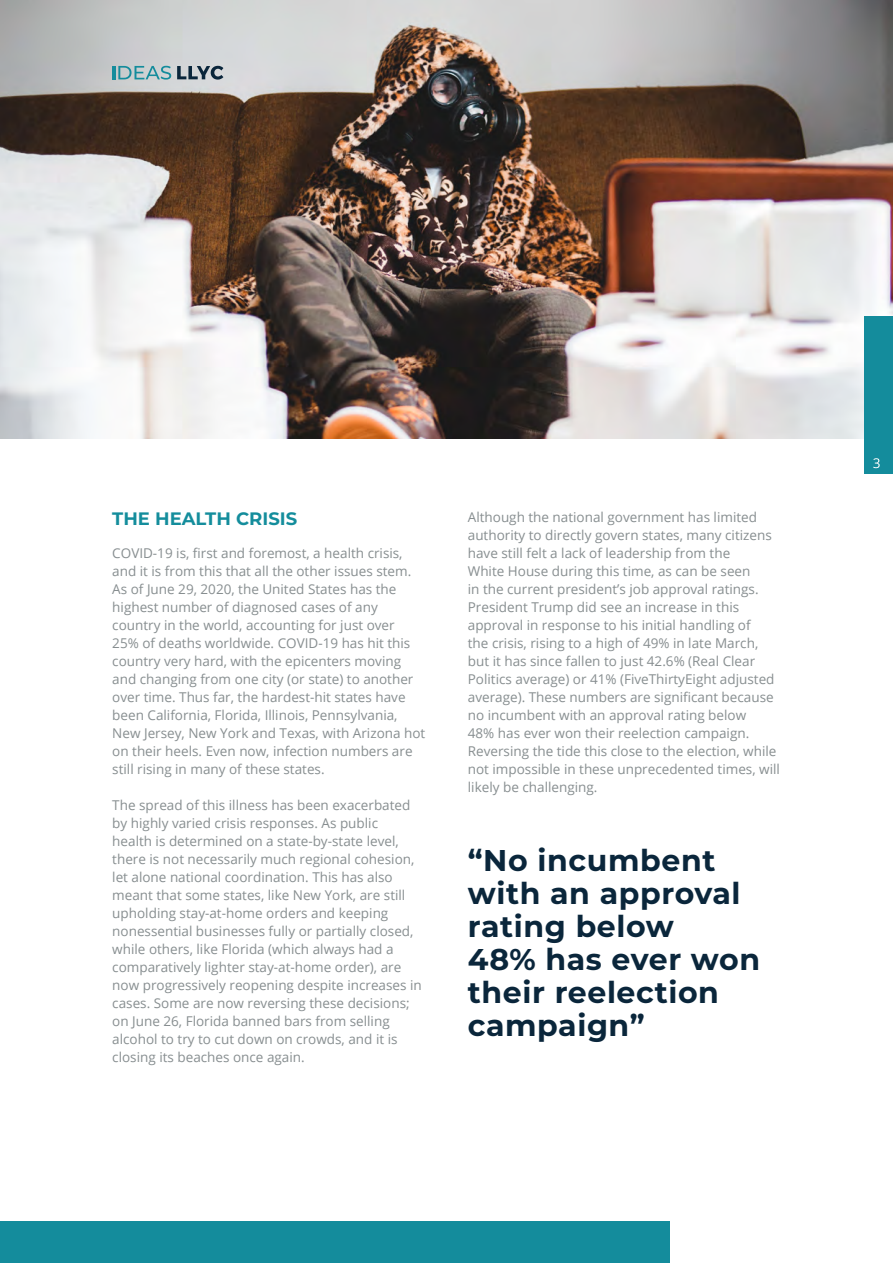
<style>
.page{position:relative;width:893px;height:1263px;background:#fff}
.page>*{position:absolute;margin:0;border:0;box-sizing:border-box;transform-origin:0 0}
.t1{font:700 30px/33px "Montserrat";letter-spacing:.02em;color:#0a263b}
.t2{font:700 18px "Montserrat";color:#148d9c}
.t3{font:13.5px/18px "Open Sans";color:#878e90}
</style>
<div class="page">
<img style="left:0;top:0;width:893px;height:438px">
<svg style="left:112px;top:66px;width:59px;height:14px"></svg>
<svg style="left:177px;top:66px;width:46px;height:14px"></svg>
<div style="left:864px;top:316px;width:29px;height:158px;background:#148c9c"></div>
<svg style="left:873px;top:458px;width:7px;height:10px"></svg>
<div style="left:0;top:1221px;width:669px;height:42px;background:#148c9c"></div>
<h2 class="t2" style="left:112px;top:506px;width:186px">THE HEALTH CRISIS</h2>
<p class="t3" style="left:112px;top:544px;width:315px">COVID-19 is, first and foremost, a health crisis, and it is from this that all the other issues stem.<br>As of June 29, 2020, the United States has the highest number of diagnosed cases of any country in the world, accounting for just over<br>25% of deaths worldwide. COVID-19 has hit this country very hard, with the epicenters moving and changing from one city (or state) to another over time. Thus far, the hardest-hit states have been California, Florida, Illinois, Pennsylvania, New Jersey, New York and Texas, with Arizona hot on their heels. Even now, infection numbers are still rising in many of these states.</p>
<p class="t3" style="left:112px;top:796px;width:311px">The spread of this illness has been exacerbated by highly varied crisis responses. As public<br>health is determined on a state-by-state level, there is not necessarily much regional cohesion, let alone national coordination. This has also meant that some states, like New York, are still upholding stay-at-home orders and keeping nonessential businesses fully or partially closed, while others, like Florida (which always had a comparatively lighter stay-at-home order), are now progressively reopening despite increases in cases. Some are now reversing these decisions; on June 26, Florida banned bars from selling alcohol to try to cut down on crowds, and it is closing its beaches once again.</p>
<p class="t3" style="left:468px;top:508px;width:314px">Although the national government has limited authority to directly govern states, many citizens have still felt a lack of leadership from the<br>White House during this time, as can be seen<br>in the current president’s job approval ratings.<br>President Trump did see an increase in this approval in response to his initial handling of<br>the crisis, rising to a high of 49% in late March, but it has since fallen to just 42.6% (Real Clear Politics average) or 41% (FiveThirtyEight adjusted average). These numbers are significant because no incumbent with an approval rating below<br>48% has ever won their reelection campaign.<br>Reversing the tide this close to the election, while not impossible in these unprecedented times, will likely be challenging.</p>
<h1 class="t1" style="left:468px;top:842px;width:294px">“No incumbent with an approval rating below<br>48% has ever won their reelection campaign”</h1>
</div>
